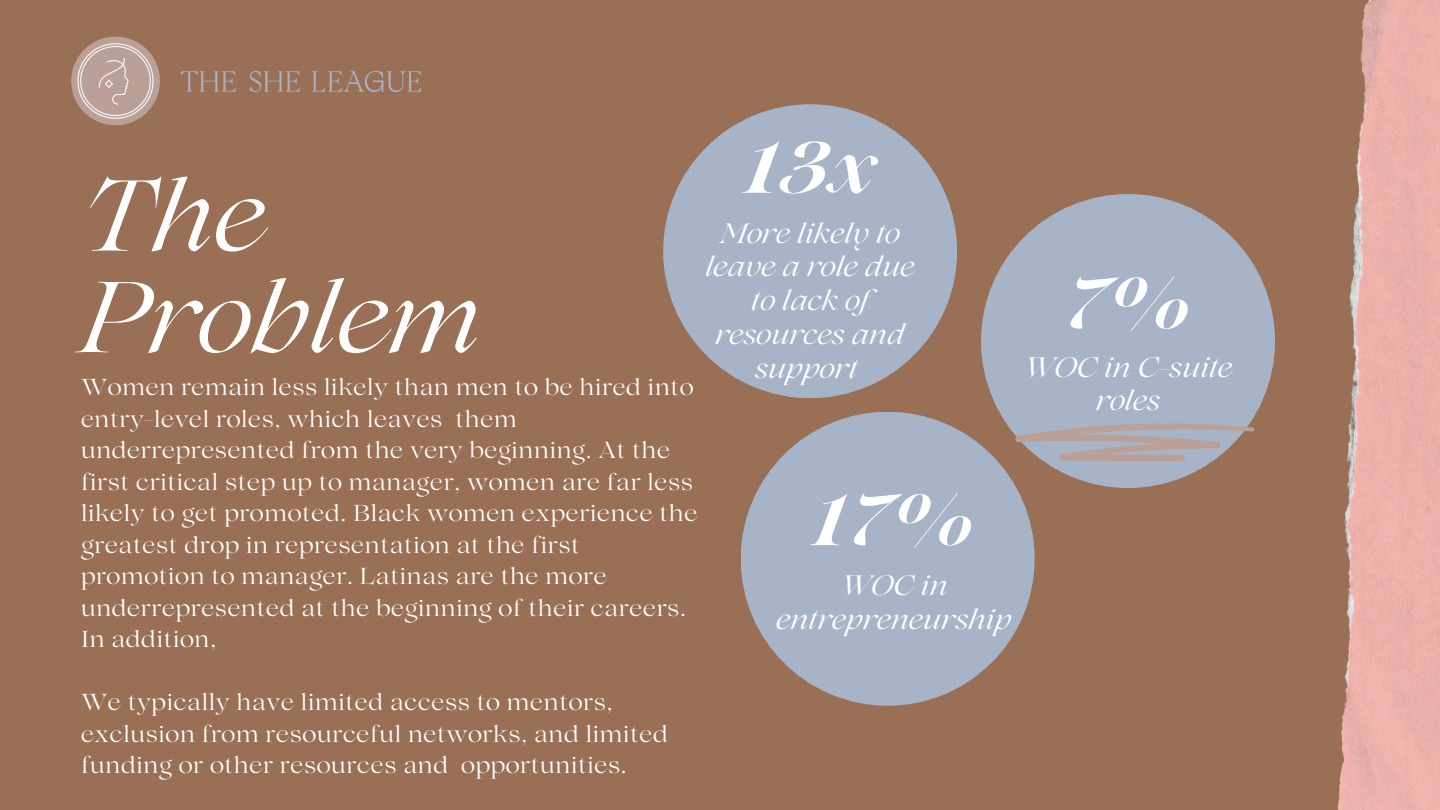
<style>
.page{position:relative;width:1440px;height:810px;background:#996f56}
.page>*{position:absolute;margin:0;border:0;box-sizing:border-box;transform-origin:0 0}
.t1{font:italic 100px/101.5px "Lovelace";color:#fff}
.t2{font:italic 700 72px "Lovelace";color:#fff}
.t3{font:italic 28px/33.8px "Lovelace";color:#fff;text-align:center}
.t4{font:23px/31.5px "Lovelace";letter-spacing:.025em;color:#fff}
</style>
<div class="page">
<img style="left:1337px;top:0;width:103px;height:810px">
<div style="left:663px;top:104px;width:294px;height:294px;background:#a7b4c7;border-radius:50%"></div>
<div style="left:981px;top:194px;width:294px;height:294px;background:#a7b4c7;border-radius:50%"></div>
<div style="left:741px;top:412px;width:294px;height:294px;background:#a7b4c7;border-radius:50%"></div>
<svg style="left:1014px;top:422px;width:241px;height:39px"></svg>
<div style="left:71px;top:37px;width:89px;height:88px;background:#bba097;border-radius:50%"></div>
<img style="left:180px;top:70px;width:242px;height:22px">
<img style="left:75px;top:40px;width:82px;height:81px">
<p class="t1" style="left:81px;top:177px;width:402px">The<br>Problem</p>
<h3 class="t4" style="left:81px;top:374px;width:618px">Women remain less likely than men to be hired into entry-level roles, which leaves them underrepresented from the very beginning. At the first critical step up to manager, women are far less likely to get promoted. Black women experience the greatest drop in representation at the first promotion to manager. Latinas are the more underrepresented at the beginning of their careers.<br>In addition,</h3>
<h3 class="t2" style="left:745px;top:142px;width:132px">13x</h3>
<h2 class="t3" style="left:706px;top:219px;width:211px">More likely to leave a role due to lack of resources and support</h2>
<p class="t2" style="left:813px;top:495px;width:164px">17%</p>
<p class="t3" style="left:777px;top:572px;width:236px">WOC in entrepreneurship</p>
<p class="t4" style="left:81px;top:689px;width:589px">We typically have limited access to mentors, exclusion from resourceful networks, and limited funding or other resources and opportunities.</p>
<h2 class="t2" style="left:1064px;top:278px;width:129px">7%</h2>
<h1 class="t3" style="left:1024px;top:353px;width:210px">WOC in C-suite roles</h1>
</div>
